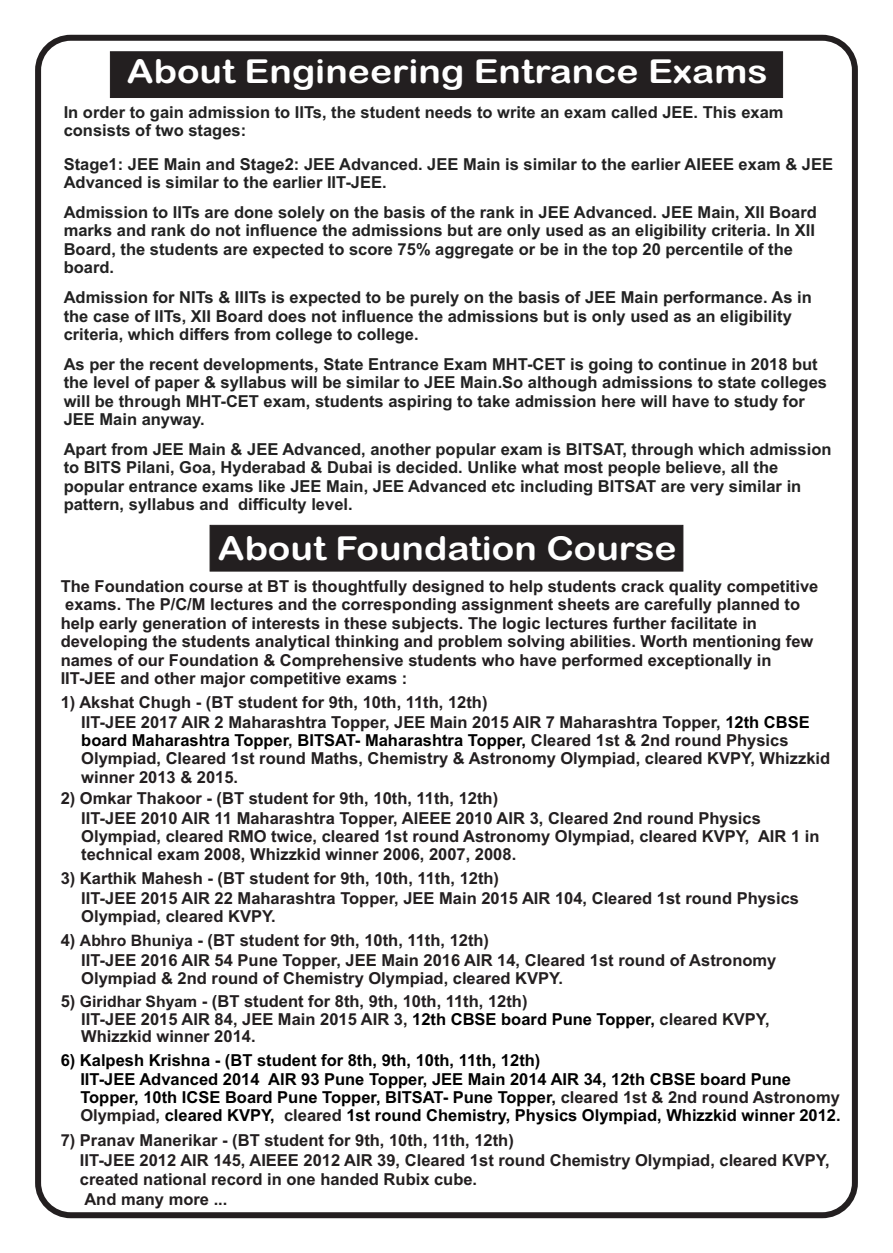
<style>
.page{position:relative;width:893px;height:1253px;background:#fff}
.page>*{position:absolute;margin:0;border:0;box-sizing:border-box;transform-origin:0 0}
.t1{font:33px "Arial Rounded MT Bold";color:#fff;scale:1.13 1}
.t2{font:700 16.5px/18.5px "Arial";color:#231f20}
.t3{font:700 16.5px/18.5px "Arial";color:#222}
.t4{font:700 16.5px/18.6px "Arial";color:#000}
.s1{color:#000}
.s2{font-size:15.75px}
.s3{color:#231f20}
</style>
<div class="page">
<div style="left:110px;top:51px;width:672px;height:47px;background:#231f20"></div>
<div style="left:35px;top:35px;width:822px;height:1183px;border:6px solid #231f20;border-radius:32px"></div>
<div style="left:210px;top:525px;width:473px;height:46px;background:#231f20"></div>
<h1 class="t1" style="left:127px;top:59px;width:568px">About Engineering Entrance Exams</h1>
<p class="t3" style="left:64px;top:104px;width:721px">In order to gain admission to IITs, the student needs to write an exam called JEE. This exam consists of two stages:</p>
<p class="t3" style="left:64px;top:156px;width:771px">Stage1: JEE Main and Stage2: JEE Advanced. JEE Main is similar to the earlier AIEEE exam &amp; JEE<br>Advanced is similar to the earlier IIT-JEE.</p>
<p class="t3" style="left:64px;top:204px;width:754px">Admission to IITs are done solely on the basis of the rank in JEE Advanced. JEE Main, XII Board marks and rank do not influence the admissions but are only used as an eligibility criteria. In XII Board, the students are expected to score 75% aggregate or be in the top 20 percentile of the board.</p>
<p class="t3" style="left:64px;top:290px;width:749px">Admission for NITs &amp; IIITs is expected to be purely on the basis of JEE Main performance. As in the case of IITs, XII Board does not influence the admissions but is only used as an eligibility criteria, which differs from college to college.</p>
<p class="t3" style="left:64px;top:356px;width:764px">As per the recent developments, State Entrance Exam MHT-CET is going to continue in 2018 but the level of paper &amp; syllabus will be similar to JEE Main.So although admissions to state colleges will be through MHT-CET exam, students aspiring to take admission here will have to study for JEE Main anyway.</p>
<p class="t3" style="left:64px;top:441px;width:769px">Apart from JEE Main &amp; JEE Advanced, another popular exam is BITSAT, through which admission to BITS Pilani, Goa, Hyderabad &amp; Dubai is decided. Unlike what most people believe, all the popular entrance exams like JEE Main, JEE Advanced etc including BITSAT are very similar in pattern, syllabus and difficulty level.</p>
<h1 class="t1" style="left:218px;top:536px;width:407px">About Foundation Course</h1>
<p class="t2" style="left:61px;top:578px;width:759px">The Foundation course at BT is thoughtfully designed to help students crack quality competitive exams. The P/C/M lectures and the corresponding assignment sheets are carefully planned to help early generation of interests in these subjects. The logic lectures further facilitate in developing the students analytical thinking and problem solving abilities. Worth mentioning few names of our Foundation &amp; Comprehensive students who have performed exceptionally in IIT-JEE and other major competitive exams :</p>
<p class="t2" style="left:81px;top:693px;width:730px;line-height:20px;text-indent:-21px">1) Akshat Chugh - (BT student for 9th, 10th, 11th, 12th)<br>IIT-JEE 2017 AIR 2 Maharashtra Topper, JEE Main 2015 AIR 7 Maharashtra Topper, <span class="s1">12th CBSE</span></p>
<p class="t2" style="left:81px;top:732px;width:750px"><span class="s1">board Maharashtra Topper</span>, <span class="s1">BITSAT- Maharashtra Topper,</span> Cleared 1st &amp; 2nd round Physics<br>Olympiad, Cleared 1st round Maths, Chemistry &amp; Astronomy Olympiad, cleared KVPY, Whizzkid winner 2013 &amp; 2015.</p>
<p class="t2" style="left:81px;top:789px;width:681px;line-height:20px;text-indent:-21px">2) Omkar Thakoor - (BT student for 9th, 10th, 11th, 12th)<br>IIT-JEE 2010 AIR 11 Maharashtra Topper, AIEEE 2010 AIR 3, Cleared 2nd round Physics</p>
<p class="t2" style="left:81px;top:828px;width:739px">Olympiad, cleared RMO twice, cleared 1st round Astronomy Olympiad, cleared KVPY, AIR 1 in technical exam 2008, Whizzkid winner 2006, 2007, 2008.</p>
<p class="t2" style="left:81px;top:870px;width:719px;line-height:20px;text-indent:-21px">3) Karthik Mahesh - (BT student for 9th, 10th, 11th, 12th)<br>IIT-JEE 2015 AIR 22 Maharashtra Topper, JEE Main 2015 AIR 104, Cleared 1st round Physics</p>
<p class="t2" style="left:81px;top:909px;width:196px">Olympiad, cleared KVPY.</p>
<p class="t2" style="left:81px;top:932px;width:696px;line-height:20px;text-indent:-21px">4) <span class="s2">Abhro Bhuniya</span> - (BT student for 9th, 10th, 11th, 12th)<br>IIT-JEE 2016 AIR 54 Pune Topper, JEE Main 2016 AIR 14, Cleared 1st round of Astronomy</p>
<p class="t2" style="left:81px;top:971px;width:483px">Olympiad &amp; 2nd round of Chemistry Olympiad, cleared KVPY.</p>
<p class="t2" style="left:81px;top:994px;width:690px;line-height:17.7px;text-indent:-21px">5) <span class="s2">Giridhar Shyam</span> - (BT student for 8th, 9th, 10th, 11th, 12th)<br>IIT-JEE 2015 AIR 84, JEE Main 2015 AIR 3, <span class="s1">12th CBSE board Pune Topper,</span> cleared KVPY,<br>Whizzkid winner 2014.</p>
<p class="t4" style="left:80px;top:1052px;width:761px;text-indent:-20px">6) Kalpesh Krishna - (BT student for 8th, 9th, 10th, 11th, 12th)<br>IIT-JEE Advanced 2014 AIR 93 Pune Topper, JEE Main 2014 AIR 34, 12th CBSE board Pune Topper, 10th ICSE Board Pune Topper, BITSAT- Pune Topper, <span class="s3">cleared 1st &amp; 2nd round Astronomy Olympiad,</span> cleared KVPY, <span class="s3">cleared</span> 1st round Chemistry, Physics Olympiad, Whizzkid winner 2012.</p>
<p class="t2" style="left:80px;top:1132px;width:751px;line-height:20px;text-indent:-19px">7) Pranav Manerikar - (BT student for 9th, 10th, 11th, 12th)<br>IIT-JEE 2012 AIR 145, AIEEE 2012 AIR 39, Cleared 1st round Chemistry Olympiad, cleared KVPY,</p>
<p class="t2" style="left:80px;top:1171px;width:399px">created national record in one handed Rubix cube.</p>
<p class="t2" style="left:84px;top:1192px;width:145px">And many more ...</p>
</div>
